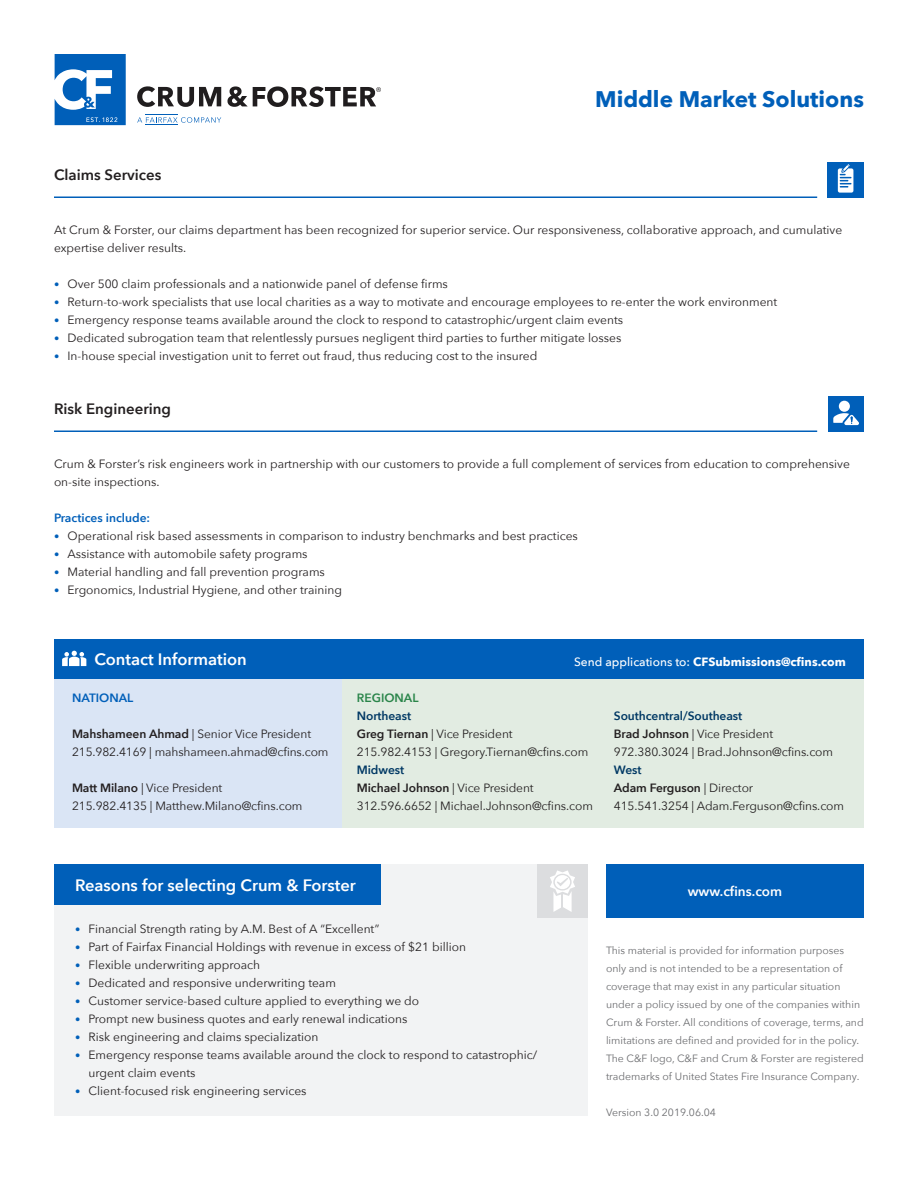
<style>
.page{position:relative;width:918px;height:1188px;background:#fff}
.page>*{position:absolute;margin:0;border:0;box-sizing:border-box;transform-origin:0 0}
.t1{font:700 22.5px "Avenir Next";color:#005fb9}
.t2{font:600 16.5px "Avenir Next";color:#fff}
.t3{font:600 15px "Avenir Next";color:#231f20}
.t4{font:600 13.5px "Avenir Next";color:#fff}
.Paragraph{font:12px/18px "Avenir Next";color:#231f20}
.t5{font:600 12px "Avenir Next";letter-spacing:-.005em;color:#231f20}
.t6{font:600 12px "Avenir Next";letter-spacing:-.005em;color:#003864}
.Paragraph-2{font:700 12px "Avenir Next";color:#fff}
.sub-header{font:600 12px "Avenir Next";color:#005fb9}
.t7{font:600 12px "Avenir Next";color:#2a854a}
.Legal{font:10.5px/18px "Avenir Next";color:#6c6d70}
.s1{font-size:10.5px;color:#005fb9}
.s2{font-weight:600}
.s3{font-weight:500}
.s4{font-weight:400}
</style>
<div class="page">
<svg style="left:137px;top:86px;width:84px;height:21px"></svg>
<svg style="left:137px;top:117px;width:84px;height:6px"></svg>
<hr style="left:146px;top:114px;width:32px;height:1px;background:#005fb9">
<hr style="left:146px;top:125px;width:32px;height:1px;background:#005fb9">
<svg style="left:55px;top:54px;width:71px;height:71px"></svg>
<svg style="left:227px;top:86px;width:154px;height:21px"></svg>
<div style="left:54px;top:864px;width:534px;height:252px;background:#f2f3f4"></div>
<div style="left:537px;top:864px;width:51px;height:54px;background:#dcdddf"></div>
<svg style="left:550px;top:870px;width:25px;height:42px"></svg>
<div style="left:606px;top:864px;width:258px;height:54px;background:#005fb9"></div>
<div style="left:54px;top:864px;width:327px;height:40px;background:#005fb9"></div>
<div style="left:54px;top:639px;width:810px;height:41px;background:#005fb9"></div>
<div style="left:828px;top:396px;width:36px;height:36px;background:#005fb9"></div>
<div style="left:839px;top:401px;width:11px;height:11px;background:#fff;border-radius:50%"></div>
<svg style="left:833px;top:413px;width:26px;height:12px"></svg>
<div style="left:827px;top:162px;width:37px;height:36px;background:#005fb9"></div>
<svg style="left:838px;top:164px;width:15px;height:29px"></svg>
<hr style="left:54px;top:196px;width:763px;height:2px;background:#005fb9">
<hr style="left:54px;top:430px;width:763px;height:2px;background:#005fb9">
<div style="left:54px;top:680px;width:288px;height:148px;background:#dae5f5"></div>
<div style="left:342px;top:680px;width:522px;height:148px;background:#e2ece2"></div>
<svg style="left:62px;top:651px;width:24px;height:15px"></svg>
<p class="t3" style="left:54px;top:162px;width:109px">Claims Services</p>
<p class="t1" style="left:595px;top:79px;width:270px">Middle Market Solutions</p>
<p class="Paragraph" style="left:54px;top:220px;width:790px">At Crum &amp; Forster, our claims department has been recognized for superior service. Our responsiveness, collaborative approach, and cumulative expertise deliver results.</p>
<p class="Paragraph" style="left:54px;top:274px;width:395px"><span class="s1">•</span> Over 500 claim professionals and a nationwide panel of defense firms</p>
<p class="Paragraph" style="left:54px;top:292px;width:725px"><span class="s1">•</span> Return-to-work specialists that use local charities as a way to motivate and encourage employees to re-enter the work environment</p>
<p class="Paragraph" style="left:54px;top:310px;width:571px"><span class="s1">•</span> Emergency response teams available around the clock to respond to catastrophic/urgent claim events</p>
<p class="Paragraph" style="left:54px;top:328px;width:569px"><span class="s1">•</span> Dedicated subrogation team that relentlessly pursues negligent third parties to further mitigate losses</p>
<p class="Paragraph" style="left:54px;top:346px;width:485px"><span class="s1">•</span> In-house special investigation unit to ferret out fraud, thus reducing cost to the insured</p>
<p class="t3" style="left:54px;top:396px;width:119px">Risk Engineering</p>
<p class="Paragraph" style="left:54px;top:454px;width:797px">Crum &amp; Forster’s risk engineers work in partnership with our customers to provide a full complement of services from education to comprehensive on-site inspections.</p>
<p class="sub-header" style="left:54px;top:508px;width:98px">Practices include:</p>
<p class="Paragraph" style="left:54px;top:526px;width:525px"><span class="s1">•</span> Operational risk based assessments in comparison to industry benchmarks and best practices</p>
<p class="Paragraph" style="left:54px;top:544px;width:255px"><span class="s1">•</span> Assistance with automobile safety programs</p>
<p class="Paragraph" style="left:54px;top:562px;width:272px"><span class="s1">•</span> Material handling and fall prevention programs</p>
<p class="Paragraph" style="left:54px;top:580px;width:289px"><span class="s1">•</span> Ergonomics, Industrial Hygiene, and other training</p>
<p class="t2" style="left:94px;top:645px;width:154px">Contact Information</p>
<p class="sub-header" style="left:72px;top:688px;width:63px">NATIONAL</p>
<p class="t7" style="left:357px;top:688px;width:63px">REGIONAL</p>
<p class="Paragraph" style="left:72px;top:724px;width:241px"><span class="s2">Mahshameen Ahmad</span> | Senior Vice President</p>
<p class="Paragraph" style="left:72px;top:742px;width:258px">215.982.4169 | mahshameen.ahmad@cfins.com</p>
<p class="Paragraph" style="left:72px;top:778px;width:152px"><span class="s2">Matt Milano</span> | Vice President</p>
<p class="Paragraph" style="left:72px;top:796px;width:232px">215.982.4135 | Matthew.Milano@cfins.com</p>
<p class="Paragraph-2" style="left:574px;top:651px;width:273px"><span class="s3">Send applications to:</span> CFSubmissions@cfins.com</p>
<p class="t6" style="left:614px;top:706px;width:130px">Southcentral/Southeast</p>
<p class="Paragraph" style="left:614px;top:724px;width:161px"><span class="s2">Brad Johnson</span> | Vice President</p>
<p class="Paragraph" style="left:614px;top:742px;width:221px">972.380.3024 | Brad.Johnson@cfins.com</p>
<p class="t6" style="left:614px;top:760px;width:29px">West</p>
<p class="t5" style="left:614px;top:778px;width:141px">Adam Ferguson <span class="s4">| Director</span></p>
<p class="Paragraph" style="left:614px;top:796px;width:232px">415.541.3254 | Adam.Ferguson@cfins.com</p>
<p class="t6" style="left:357px;top:706px;width:56px">Northeast</p>
<p class="Paragraph" style="left:357px;top:724px;width:157px"><span class="s2">Greg Tiernan</span> | Vice President</p>
<p class="Paragraph" style="left:357px;top:742px;width:233px">215.982.4153 | Gregory.Tiernan@cfins.com</p>
<p class="t6" style="left:357px;top:760px;width:49px">Midwest</p>
<p class="t5" style="left:357px;top:778px;width:178px">Michael Johnson <span class="s4">| Vice President</span></p>
<p class="Paragraph" style="left:357px;top:796px;width:238px">312.596.6652 | Michael.Johnson@cfins.com</p>
<p class="t2" style="left:75px;top:871px;width:282px">Reasons for selecting Crum &amp; Forster</p>
<p class="t4" style="left:688px;top:879px;width:96px">www.cfins.com</p>
<p class="Paragraph" style="left:75px;top:919px;width:306px"><span class="s1">•</span> Financial Strength rating by A.M. Best of A “Excellent”</p>
<p class="Paragraph" style="left:75px;top:937px;width:393px"><span class="s1">•</span> Part of Fairfax Financial Holdings with revenue in excess of $21 billion</p>
<p class="Paragraph" style="left:75px;top:955px;width:187px"><span class="s1">•</span> Flexible underwriting approach</p>
<p class="Paragraph" style="left:75px;top:973px;width:262px"><span class="s1">•</span> Dedicated and responsive underwriting team</p>
<p class="Paragraph" style="left:75px;top:991px;width:346px"><span class="s1">•</span> Customer service-based culture applied to everything we do</p>
<p class="Paragraph" style="left:75px;top:1009px;width:334px"><span class="s1">•</span> Prompt new business quotes and early renewal indications</p>
<p class="Paragraph" style="left:75px;top:1027px;width:245px"><span class="s1">•</span> Risk engineering and claims specialization</p>
<p class="Paragraph" style="left:88px;top:1045px;width:450px;text-indent:-14px"><span class="s1">•</span> Emergency response teams available around the clock to respond to catastrophic/ urgent claim events</p>
<p class="Paragraph" style="left:75px;top:1081px;width:233px"><span class="s1">•</span> Client-focused risk engineering services</p>
<p class="Legal" style="left:606px;top:941px;width:259px">This material is provided for information purposes only and is not intended to be a representation of coverage that may exist in any particular situation under a policy issued by one of the companies within Crum &amp; Forster. All conditions of coverage, terms, and limitations are defined and provided for in the policy.</p>
<p class="Legal" style="left:606px;top:1049px;width:259px">The C&amp;F logo, C&amp;F and Crum &amp; Forster are registered trademarks of United States Fire Insurance Company.</p>
<p class="Legal" style="left:606px;top:1103px;width:112px">Version 3.0 2019.06.04</p>
</div>
